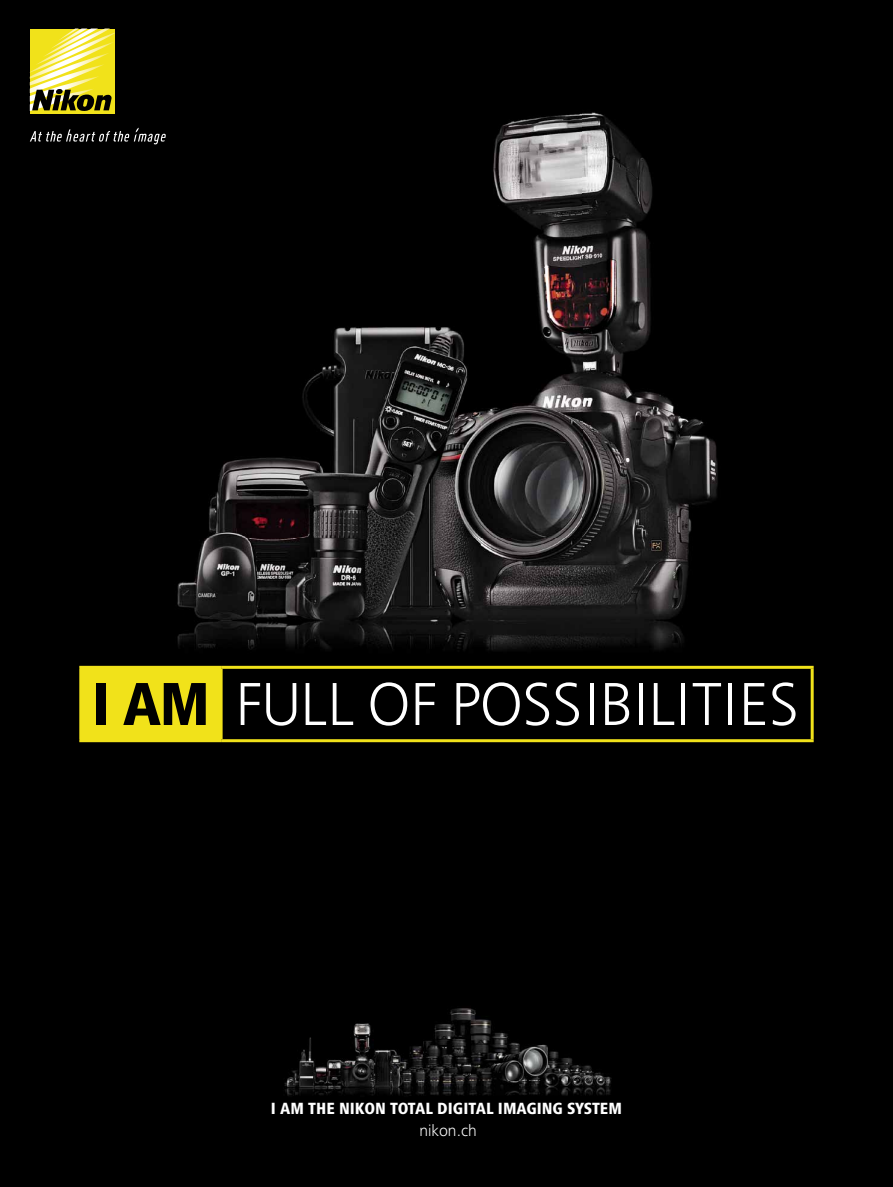
<style>
.page{position:relative;width:893px;height:1187px;background:#fff}
.page>*{position:absolute;margin:0;border:0;box-sizing:border-box;transform-origin:0 0}
.t1{font:300 62.85px "Frutiger Next LT";letter-spacing:.01em;color:#fff}
.t2{font:800 condensed 16.8px "Frutiger Next LT";color:#fff}
.t3{font:300 16.5px "Frutiger Next LT";color:#fff}
.s1{font-weight:800;font-stretch:condensed;color:#000}
</style>
<div class="page">
<div style="left:0;top:0;width:893px;height:1186px;background:#000"></div>
<img style="left:60px;top:112px;width:679px;height:631px">
<img style="left:284px;top:1008px;width:328px;height:88px">
<div style="left:30px;top:28px;width:85px;height:85px;background:#f1e21a"></div>
<svg style="left:30px;top:28px;width:85px;height:83px"></svg>
<svg style="left:30px;top:128px;width:136px;height:16px"></svg>
<div style="left:81px;top:667px;width:140px;height:73px;background:#f1e21a"></div>
<div style="left:221px;top:667px;width:591px;height:73px;background:#000"></div>
<hr style="left:79px;top:665px;width:142px;height:3px;background:#f1e21a">
<hr style="left:79px;top:668px;width:3px;height:71px;background:#f1e21a">
<hr style="left:221px;top:665px;width:593px;height:3px;background:#f1e21a">
<hr style="left:220px;top:668px;width:3px;height:71px;background:#f1e21a">
<hr style="left:811px;top:668px;width:3px;height:71px;background:#f1e21a">
<hr style="left:79px;top:739px;width:142px;height:3px;background:#f1e21a">
<hr style="left:221px;top:739px;width:593px;height:3px;background:#f1e21a">
<h1 class="t1" style="left:92px;top:669px;width:708px"><span class="s1">I AM</span> FULL OF POSSIBILITIES</h1>
<p class="t2" style="left:271px;top:1098px;width:353px">I AM THE NIKON TOTAL DIGITAL IMAGING SYSTEM</p>
<p class="t3" style="left:419px;top:1121px;width:59px">nikon.ch</p>
</div>
